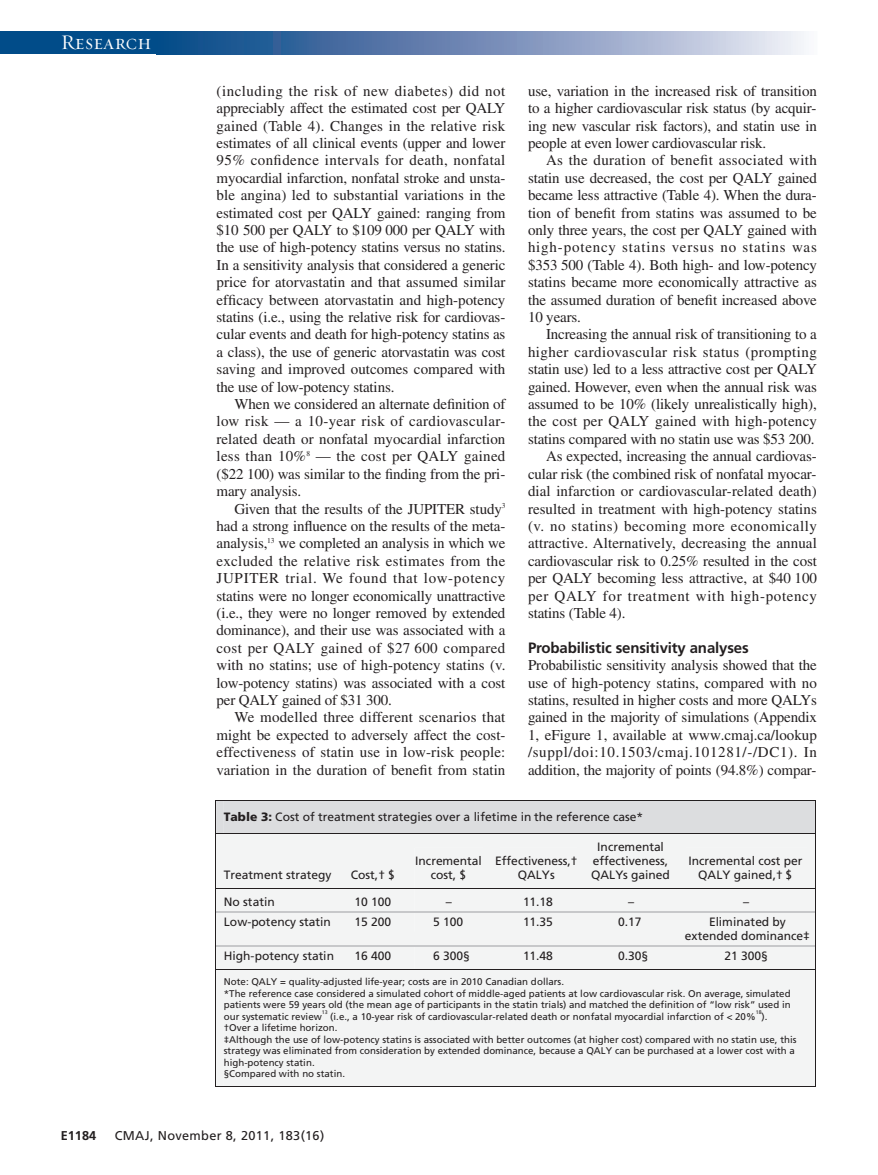
<style>
.page{position:relative;width:878px;height:1175px;background:#fff}
.page>*{position:absolute;margin:0;border:0;box-sizing:border-box;transform-origin:0 0}
.t1{font:21px "Requiem Display HTF Small Caps";letter-spacing:.005em;color:#fff}
.t2{font:15px/17.4px "Times LT Std";letter-spacing:-.01em;color:#231f20;text-align:justify}
.t3{font:15px "Times LT Std";letter-spacing:.03em;color:#231f20}
.t4{font:15px "Times LT Std";letter-spacing:.01em;color:#231f20}
.t5{font:15px "Times LT Std";letter-spacing:.015em;color:#231f20}
.t6{font:15px "Times LT Std";letter-spacing:.045em;color:#231f20}
.t7{font:700 15px "Frutiger LT Std";letter-spacing:-.01em;color:#231f20}
.t8{font:12.75px "Frutiger LT Std";letter-spacing:.025em;color:#231f20}
.t9{font:700 12.75px "Frutiger LT Std";color:#231f20}
.t10{font:12px/14.4px "Frutiger";color:#231f20;text-align:center}
.t11{font:9.75px/11.6px "Frutiger";color:#231f20}
.t12{font:5.25px "Frutiger";color:#231f20}
.s1{font-weight:900}
</style>
<div class="page">
<div style="left:0;top:32px;width:164px;height:22px;background:#014c89"></div>
<svg style="left:164px;top:32px;width:640px;height:22px;background:#7692ba"></svg>
<div style="left:216px;top:970px;width:599px;height:116px;background:#f3f4f4"></div>
<div style="left:224px;top:970px;width:583px;height:17px;background:#f3f4f4"></div>
<div style="left:224px;top:987px;width:583px;height:12px;background:#f3f4f4"></div>
<div style="left:224px;top:999px;width:583px;height:11px;background:#f3f4f4"></div>
<div style="left:224px;top:1010px;width:583px;height:12px;background:#f3f4f4"></div>
<div style="left:224px;top:1022px;width:583px;height:11px;background:#f3f4f4"></div>
<div style="left:224px;top:1033px;width:583px;height:12px;background:#f3f4f4"></div>
<div style="left:224px;top:1045px;width:583px;height:12px;background:#f3f4f4"></div>
<div style="left:224px;top:1057px;width:583px;height:11px;background:#f3f4f4"></div>
<div style="left:224px;top:1068px;width:583px;height:18px;background:#f3f4f4"></div>
<svg style="left:215px;top:800px;width:601px;height:170px"></svg>
<hr style="left:215px;top:970px;width:1px;height:116px;background:#231f20">
<hr style="left:216px;top:1086px;width:599px;height:1px;background:#231f20">
<hr style="left:815px;top:970px;width:1px;height:116px;background:#231f20">
<h1 class="t1" style="left:61px;top:30px;width:92px">Research</h1>
<p class="t2" style="left:216px;top:84px;width:290px">(including the risk of new diabetes) did not appreciably affect the estimated cost per QALY gained (Table 4). Changes in the relative risk estimates of all clinical events (upper and lower 95% confidence intervals for death, nonfatal myocardial infarction, nonfatal stroke and unsta&shy;ble angina) led to substantial variations in the estimated cost per QALY gained: ranging from $10 500 per QALY to $109 000 per QALY with the use of high-potency statins versus no statins.<br>In a sensitivity analysis that considered a generic price for atorvastatin and that assumed similar efficacy between atorvastatin and high-potency statins (i.e., using the relative risk for cardiovas&shy;cular events and death for high-potency statins as a class), the use of generic atorvastatin was cost saving and improved outcomes compared with the use of low-potency statins.</p>
<p class="t2" style="left:216px;top:397px;width:290px;text-indent:18px">When we considered an alternate definition of low risk — a 10-year risk of cardiovascular&shy;related death or nonfatal myocardial infarction less than 10%<sup>8</sup> — the cost per QALY gained ($22 100) was similar to the finding from the pri&shy;mary analysis.</p>
<p class="t2" style="left:216px;top:501px;width:290px;text-indent:18px">Given that the results of the JUPITER study<sup>3 </sup>had a strong influence on the results of the meta&shy;analysis,<sup>13</sup> we completed an analysis in which we excluded the relative risk estimates from the JUPITER trial. We found that low-potency statins were no longer economically unattractive (i.e., they were no longer removed by extended dominance), and their use was associated with a cost per QALY gained of $27 600 compared with no statins; use of high-potency statins (v. low-potency statins) was associated with a cost per QALY gained of $31 300.</p>
<p class="t2" style="left:216px;top:710px;width:290px;text-indent:18px">We modelled three different scenarios that might be expected to adversely affect the cost&shy;effectiveness of statin use in low-risk people: variation in the duration of benefit from statin</p>
<p class="t2" style="left:528px;top:84px;width:290px">use, variation in the increased risk of transition to a higher cardiovascular risk status (by acquir&shy;ing new vascular risk factors), and statin use in people at even lower cardiovascular risk.</p>
<p class="t2" style="left:528px;top:153px;width:290px;text-indent:18px">As the duration of benefit associated with statin use decreased, the cost per QALY gained became less attractive (Table 4). When the dura&shy;tion of benefit from statins was assumed to be only three years, the cost per QALY gained with high-potency statins versus no statins was $353 500 (Table 4). Both high- and low-potency statins became more economically attractive as the assumed duration of benefit increased above 10 years.</p>
<p class="t2" style="left:546px;top:327px;width:272px">Increasing the annual risk of transitioning to a</p>
<p class="t3" style="left:528px;top:346px;width:290px">higher cardiovascular risk status (prompting</p>
<p class="t2" style="left:528px;top:362px;width:290px">statin use) led to a less attractive cost per QALY</p>
<p class="t2" style="left:528px;top:379px;width:290px">gained. However, even when the annual risk was</p>
<p class="t2" style="left:528px;top:397px;width:290px">assumed to be 10% (likely unrealistically high),</p>
<p class="t5" style="left:528px;top:416px;width:290px">the cost per QALY gained with high-potency</p>
<p class="t2" style="left:528px;top:432px;width:288px">statins compared with no statin use was $53 200.</p>
<p class="t2" style="left:546px;top:449px;width:272px">As expected, increasing the annual cardiovas-</p>
<p class="t2" style="left:528px;top:466px;width:290px">cular risk (the combined risk of nonfatal myocar-</p>
<p class="t2" style="left:528px;top:484px;width:290px">dial infarction or cardiovascular-related death)</p>
<p class="t2" style="left:528px;top:501px;width:290px">resulted in treatment with high-potency statins</p>
<p class="t3" style="left:528px;top:520px;width:290px">(v. no statins) becoming more economically</p>
<p class="t4" style="left:528px;top:538px;width:290px">attractive. Alternatively, decreasing the annual</p>
<p class="t2" style="left:528px;top:553px;width:290px">cardiovascular risk to 0.25% resulted in the cost</p>
<p class="t2" style="left:528px;top:571px;width:290px">per QALY becoming less attractive, at $40 100</p>
<p class="t6" style="left:528px;top:590px;width:290px">per QALY for treatment with high-potency</p>
<p class="t2" style="left:528px;top:606px;width:99px">statins (Table 4).</p>
<p class="t7" style="left:528px;top:641px;width:222px">Probabilistic sensitivity analyses</p>
<p class="t2" style="left:528px;top:658px;width:290px">Probabilistic sensitivity analysis showed that the use of high-potency statins, compared with no statins, resulted in higher costs and more QALYs gained in the majority of simulations (Appendix 1, eFigure 1, available at www.cmaj.ca/lookup /suppl/doi:10.1503/cmaj.101281/-/DC1). In addition, the majority of points (94.8%) compar-</p>
<p class="t10" style="left:224px;top:810px;width:421px"><span class="s1">Table 3:</span> Cost of treatment strategies over a lifetime in the reference case*</p>
<p class="t10" style="left:224px;top:868px;width:109px">Treatment strategy</p>
<p class="t10" style="left:351px;top:868px;width:46px">Cost,† $</p>
<p class="t10" style="left:415px;top:854px;width:68px">Incremental cost, $</p>
<p class="t10" style="left:495px;top:854px;width:84px">Effectiveness,†<br>QALYs</p>
<p class="t10" style="left:591px;top:840px;width:80px">Incremental effectiveness,<br>QALYs gained</p>
<p class="t10" style="left:688px;top:854px;width:116px">Incremental cost per<br>QALY gained,† $</p>
<p class="t10" style="left:224px;top:895px;width:52px">No statin</p>
<p class="t10" style="left:354px;top:895px;width:38px">10 100</p>
<p class="t10" style="left:446px;top:895px;width:8px">–</p>
<p class="t10" style="left:523px;top:895px;width:31px">11.18</p>
<p class="t10" style="left:628px;top:895px;width:8px">–</p>
<p class="t10" style="left:743px;top:895px;width:8px">–</p>
<p class="t10" style="left:224px;top:915px;width:108px">Low-potency statin</p>
<p class="t10" style="left:354px;top:915px;width:38px">15 200</p>
<p class="t10" style="left:433px;top:915px;width:31px">5 100</p>
<p class="t10" style="left:523px;top:915px;width:31px">11.35</p>
<p class="t10" style="left:618px;top:915px;width:25px">0.17</p>
<p class="t10" style="left:685px;top:915px;width:126px">Eliminated by extended dominance‡</p>
<p class="t10" style="left:224px;top:949px;width:112px">High-potency statin</p>
<p class="t10" style="left:354px;top:949px;width:38px">16 400</p>
<p class="t10" style="left:433px;top:949px;width:38px">6 300§</p>
<p class="t10" style="left:523px;top:949px;width:31px">11.48</p>
<p class="t10" style="left:618px;top:949px;width:31px">0.30§</p>
<p class="t10" style="left:724px;top:949px;width:45px">21 300§</p>
<p class="t11" style="left:224px;top:976px;width:568px">Note: QALY = quality-adjusted life-year; costs are in 2010 Canadian dollars.<br>*The reference case considered a simulated cohort of middle-aged patients at low cardiovascular risk. On average, simulated patients were 59 years old (the mean age of participants in the statin trials) and matched the definition of “low risk” used in our systematic review</p>
<p class="t12" style="left:322px;top:1010px;width:7px">13</p>
<p class="t11" style="left:330px;top:1011px;width:427px">(i.e., a 10-year risk of cardiovascular-related death or nonfatal myocardial infarction of &lt; 20%</p>
<p class="t12" style="left:755px;top:1010px;width:7px">18</p>
<p class="t11" style="left:761px;top:1011px;width:7px">).</p>
<p class="t11" style="left:224px;top:1023px;width:574px">†Over a lifetime horizon.<br>‡Although the use of low-potency statins is associated with better outcomes (at higher cost) compared with no statin use, this strategy was eliminated from consideration by extended dominance, because a QALY can be purchased at a lower cost with a high-potency statin.<br>§Compared with no statin.</p>
<p class="t9" style="left:61px;top:1130px;width:37px">E1184</p>
<p class="t8" style="left:115px;top:1130px;width:211px">CMAJ, November 8, 2011, 183(16)</p>
</div>
